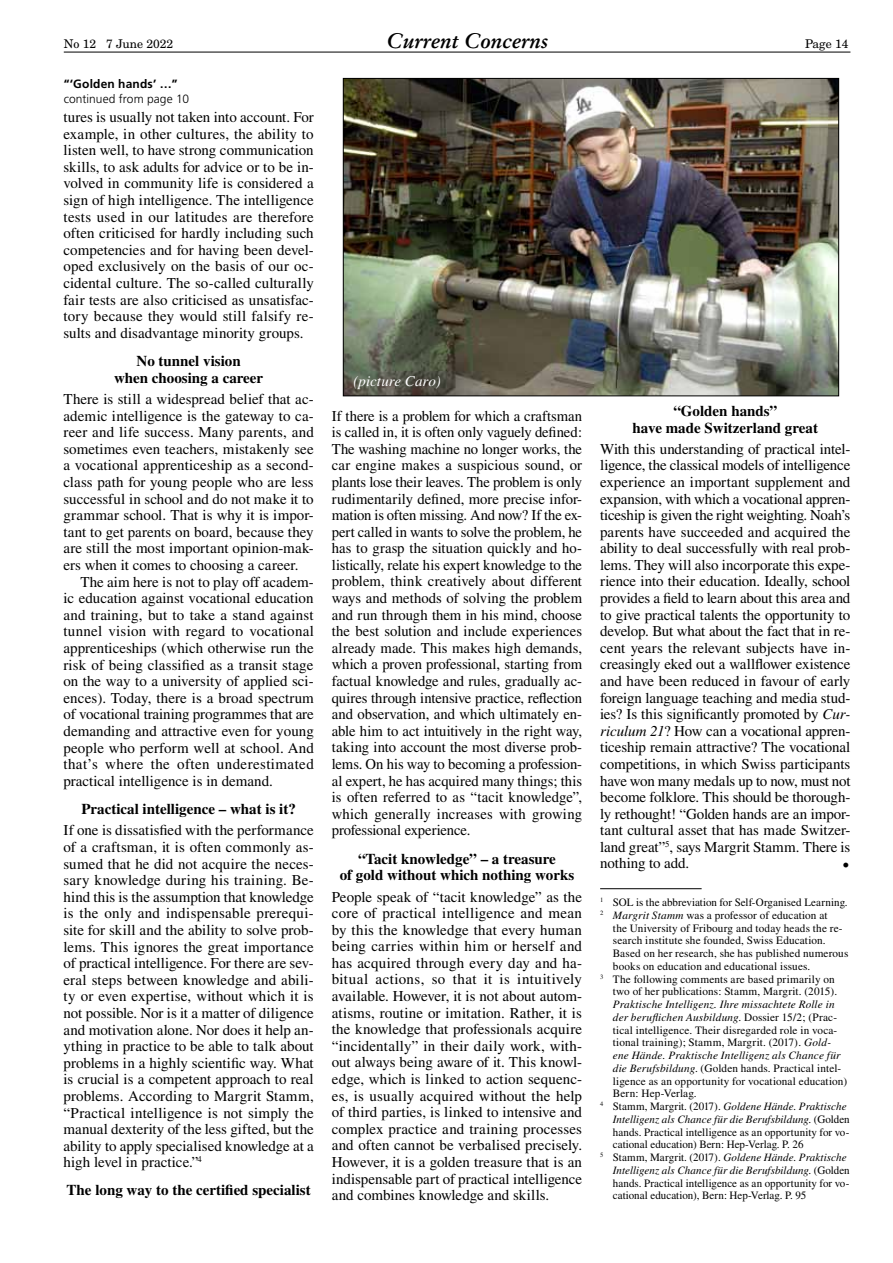
<style>
.page{position:relative;width:893px;height:1263px;background:#fff}
.page>*{position:absolute;margin:0;border:0;box-sizing:border-box;transform-origin:0 0}
.t1{font:italic 700 21px "Stempel Garamond";color:#000}
.t2{font:18px "Times";color:#000}
.t3{font:15px/16.6px "Times";color:#000;text-align:justify}
.t4{font:700 15px/16.5px "Times";color:#000;text-align:center}
.t5{font:italic 15px "Times";letter-spacing:.005em;color:#fff}
.t6{font:12px "New Century Schlbk";color:#000}
.t7{font:300 12px "Frutiger";letter-spacing:.005em;color:#000}
.t8{font:700 12px "Frutiger";letter-spacing:.015em;color:#000}
.t9{font:11.25px/12.8px "Times";letter-spacing:.01em;color:#000}
.t10{font:italic 11.25px "Times";letter-spacing:.01em;color:#000}
.s1{font-style:italic}
.s2{font-style:normal}
</style>
<div class="page">
<hr style="left:64px;top:52px;width:786px;height:1px;background:#000">
<hr style="left:600px;top:888px;width:102px;height:1px;background:#000">
<img style="left:345px;top:80px;width:492px;height:314px">
<div style="left:343px;top:78px;width:496px;height:318px;border:1px solid #000"></div>
<p class="t6" style="left:64px;top:37px;width:111px">No 12 7 June 2022</p>
<h1 class="t1" style="left:386px;top:28px;width:163px">Current Concerns</h1>
<p class="t6" style="left:805px;top:37px;width:45px">Page 14</p>
<p class="t8" style="left:64px;top:76px;width:115px">“‘Golden hands’ …”</p>
<p class="t7" style="left:64px;top:92px;width:127px">continued from page 10</p>
<p class="t3" style="left:64px;top:109px;width:252px">tures is usually not taken into account. For example, in other cultures, the ability to listen well, to have strong communication skills, to ask adults for advice or to be in&shy;volved in community life is considered a sign of high intelligence. The intelligence tests used in our latitudes are therefore often criticised for hardly including such competencies and for having been devel&shy;oped exclusively on the basis of our oc&shy;cidental culture. The so-called culturally fair tests are also criticised as unsatisfac&shy;tory because they would still falsify re&shy;sults and disadvantage minority groups.</p>
<p class="t4" style="left:114px;top:353px;width:151px">No tunnel vision<br>when choosing a career</p>
<p class="t3" style="left:63px;top:391px;width:252px">There is still a widespread belief that ac&shy;ademic intelligence is the gateway to ca&shy;reer and life success. Many parents, and sometimes even teachers, mistakenly see a vocational apprenticeship as a second&shy;class path for young people who are less successful in school and do not make it to grammar school. That is why it is impor&shy;tant to get parents on board, because they are still the most important opinion-mak&shy;ers when it comes to choosing a career.</p>
<p class="t3" style="left:63px;top:573px;width:252px;text-indent:17px">The aim here is not to play off academ&shy;ic education against vocational education and training, but to take a stand against tunnel vision with regard to vocational apprenticeships (which otherwise run the risk of being classified as a transit stage on the way to a university of applied sci&shy;ences). Today, there is a broad spectrum of vocational training programmes that are demanding and attractive even for young people who perform well at school. And that’s where the often underestimated practical intelligence is in demand.</p>
<p class="t4" style="left:81px;top:800px;width:216px">Practical intelligence – what is it?</p>
<p class="t3" style="left:63px;top:822px;width:252px">If one is dissatisfied with the performance of a craftsman, it is often commonly as&shy;sumed that he did not acquire the neces&shy;sary knowledge during his training. Be&shy;hind this is the assumption that knowledge is the only and indispensable prerequi&shy;site for skill and the ability to solve prob&shy;lems. This ignores the great importance of practical intelligence. For there are sev&shy;eral steps between knowledge and abili&shy;ty or even expertise, without which it is not possible. Nor is it a matter of diligence and motivation alone. Nor does it help an&shy;ything in practice to be able to talk about problems in a highly scientific way. What is crucial is a competent approach to real problems. According to Margrit Stamm, “Practical intelligence is not simply the manual dexterity of the less gifted, but the ability to apply specialised knowledge at a high level in practice.”<sup>4</sup></p>
<p class="t4" style="left:67px;top:1182px;width:246px">The long way to the certified specialist</p>
<p class="t5" style="left:353px;top:373px;width:89px">(picture Caro)</p>
<p class="t3" style="left:332px;top:407px;width:252px">If there is a problem for which a craftsman is called in, it is often only vaguely defined:<br>The washing machine no longer works, the car engine makes a suspicious sound, or plants lose their leaves. The problem is only rudimentarily defined, more precise infor&shy;mation is often missing. And now? If the ex&shy;pert called in wants to solve the problem, he has to grasp the situation quickly and ho&shy;listically, relate his expert knowledge to the problem, think creatively about different ways and methods of solving the problem and run through them in his mind, choose the best solution and include experiences already made. This makes high demands, which a proven professional, starting from factual knowledge and rules, gradually ac&shy;quires through intensive practice, reflection and observation, and which ultimately en&shy;able him to act intuitively in the right way, taking into account the most diverse prob&shy;lems. On his way to becoming a profession&shy;al expert, he has acquired many things; this is often referred to as “tacit knowledge”, which generally increases with growing professional experience.</p>
<p class="t4" style="left:340px;top:850px;width:236px">“Tacit knowledge” – a treasure<br>of gold without which nothing works</p>
<p class="t3" style="left:332px;top:888px;width:252px">People speak of “tacit knowledge” as the core of practical intelligence and mean by this the knowledge that every human being carries within him or herself and has acquired through every day and ha&shy;bitual actions, so that it is intuitively available. However, it is not about autom&shy;atisms, routine or imitation. Rather, it is the knowledge that professionals acquire “incidentally” in their daily work, with&shy;out always being aware of it. This knowl&shy;edge, which is linked to action sequenc&shy;es, is usually acquired without the help of third parties, is linked to intensive and complex practice and training processes and often cannot be verbalised precisely.<br>However, it is a golden treasure that is an indispensable part of practical intelligence and combines knowledge and skills.</p>
<p class="t4" style="left:633px;top:403px;width:187px">“Golden hands”<br>have made Switzerland great</p>
<p class="t3" style="left:600px;top:440px;width:252px">With this understanding of practical intel&shy;ligence, the classical models of intelligence experience an important supplement and expansion, with which a vocational appren&shy;ticeship is given the right weighting. Noah’s parents have succeeded and acquired the ability to deal successfully with real prob&shy;lems. They will also incorporate this expe&shy;rience into their education. Ideally, school provides a field to learn about this area and to give practical talents the opportunity to develop. But what about the fact that in re&shy;cent years the relevant subjects have in&shy;creasingly eked out a wallflower existence and have been reduced in favour of early foreign language teaching and media stud&shy;ies? Is this significantly promoted by <span class="s1">Cur&shy;riculum 21</span>? How can a vocational appren&shy;ticeship remain attractive? The vocational competitions, in which Swiss participants have won many medals up to now, must not become folklore. This should be thorough&shy;ly rethought! “Golden hands are an impor&shy;tant cultural asset that has made Switzer&shy;land great”<sup>5</sup>, says Margrit Stamm. There is nothing to add.</p>
<p class="t2" style="left:843px;top:855px;width:8px">•</p>
<p class="t9" style="left:600px;top:896px;width:249px"><sup>1</sup> SOL is the abbreviation for Self-Organised Learning.<br><sup>2</sup> <span class="s1">Margrit Stamm</span> was a professor of education at</p>
<p class="t9" style="left:613px;top:921px;width:231px">the University of Fribourg and today heads the re-</p>
<p class="t9" style="left:613px;top:934px;width:214px">search institute she founded, Swiss Education.</p>
<p class="t9" style="left:613px;top:947px;width:237px">Based on her research, she has published numerous</p>
<p class="t9" style="left:613px;top:960px;width:199px">books on education and educational issues.</p>
<p class="t9" style="left:600px;top:972px;width:236px"><sup>3</sup> The following comments are based primarily on</p>
<p class="t9" style="left:613px;top:985px;width:226px">two of her publications: Stamm, Margrit. (2015).</p>
<p class="t10" style="left:613px;top:998px;width:223px">Praktische Intelligenz. Ihre missachtete Rolle in</p>
<p class="t10" style="left:613px;top:1011px;width:226px">der beruflichen Ausbildung<span class="s2">. Dossier 15/2; (Prac-</span></p>
<p class="t9" style="left:613px;top:1023px;width:226px">tical intelligence. Their disregarded role in voca-</p>
<p class="t9" style="left:613px;top:1036px;width:220px">tional training); Stamm, Margrit. (2017). <span class="s1">Gold-</span></p>
<p class="t10" style="left:613px;top:1049px;width:229px">ene Hände. Praktische Intelligenz als Chance für</p>
<p class="t9" style="left:613px;top:1062px;width:230px"><span class="s1">die Berufsbildung</span>. (Golden hands. Practical intel-</p>
<p class="t9" style="left:613px;top:1074px;width:236px">ligence as an opportunity for vocational education)</p>
<p class="t9" style="left:613px;top:1087px;width:85px">Bern: Hep-Verlag.</p>
<p class="t10" style="left:600px;top:1100px;width:248px"><sup>4</sup> <span class="s2">Stamm, Margrit. (2017).</span> Goldene Hände. Praktische</p>
<p class="t10" style="left:613px;top:1113px;width:238px">Intelligenz als Chance für die Berufsbildung<span class="s2">. (Golden</span></p>
<p class="t9" style="left:613px;top:1125px;width:238px">hands. Practical intelligence as an opportunity for vo-</p>
<p class="t9" style="left:613px;top:1138px;width:192px">cational education) Bern: Hep-Verlag. P. 26</p>
<p class="t10" style="left:600px;top:1151px;width:248px"><sup>5</sup> <span class="s2">Stamm, Margrit. (2017).</span> Goldene Hände. Praktische</p>
<p class="t10" style="left:613px;top:1164px;width:238px">Intelligenz als Chance für die Berufsbildung<span class="s2">. (Golden</span></p>
<p class="t9" style="left:613px;top:1176px;width:238px">hands. Practical intelligence as an opportunity for vo-</p>
<p class="t9" style="left:613px;top:1189px;width:195px">cational education), Bern: Hep-Verlag. P. 95</p>
</div>
